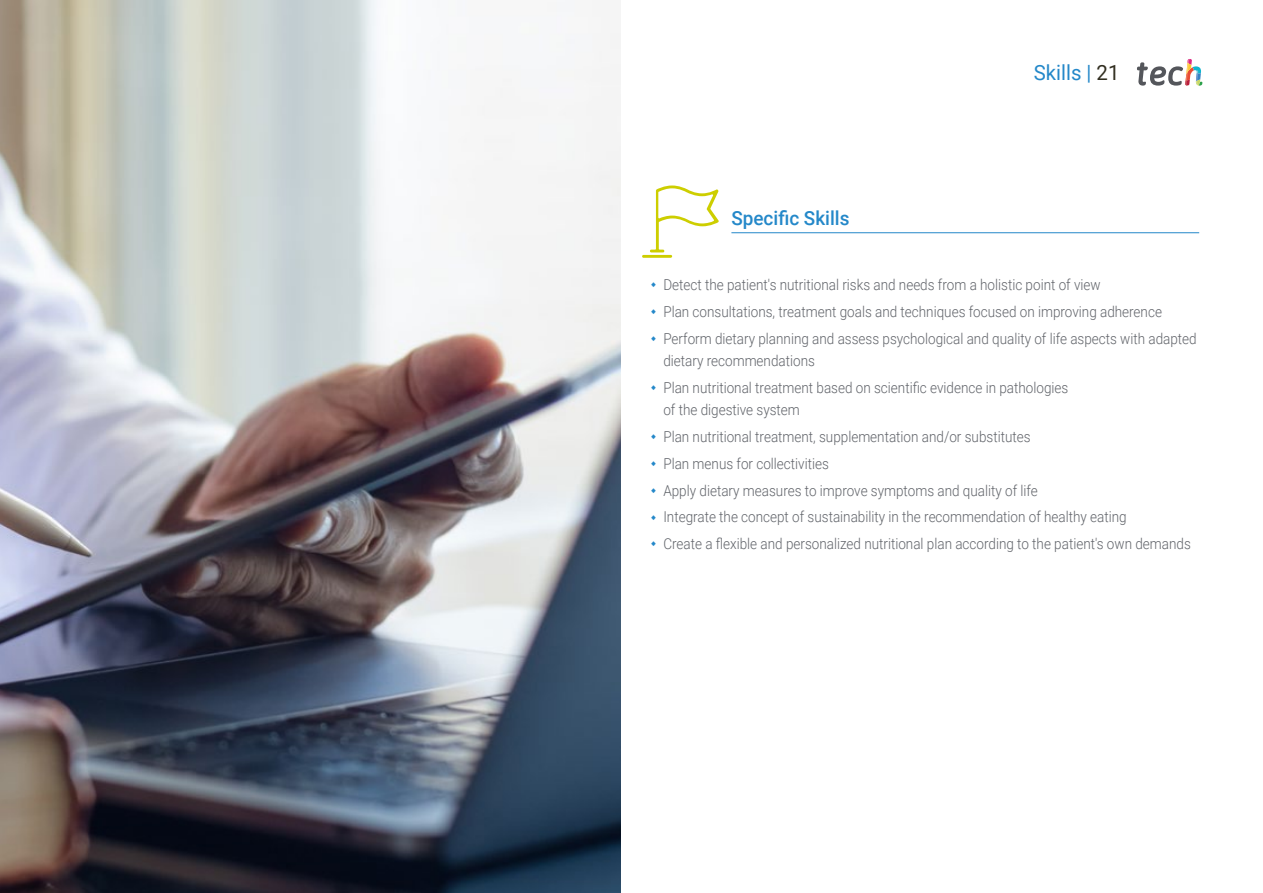
<style>
.page{position:relative;width:1263px;height:893px;background:#fff}
.page>*{position:absolute;margin:0;border:0;box-sizing:border-box;transform-origin:0 0}
.t1{font:21px "Roboto";color:#2488c9}
.t2{font:500 19.5px "Roboto";color:#2488c9}
.t3{font:300 15px/26.7px "Roboto";color:#61646a;scale:.9 1}
.s1{color:#312e20}
</style>
<div class="page">
<img style="left:0;top:0;width:621px;height:893px">
<svg style="left:1137px;top:59px;width:65px;height:27px"></svg>
<hr style="left:731px;top:232px;width:468px;height:1px;background:#2488c9">
<hr style="left:642px;top:255px;width:30px;height:3px;background:#cdce00">
<svg style="left:650px;top:185px;width:69px;height:67px"></svg>
<h2 class="t2" style="left:731px;top:205px;width:120px">Specific Skills</h2>
<h1 class="t1" style="left:1034px;top:57px;width:87px">Skills | <span class="s1">21</span></h1>
<p class="t3" style="left:663px;top:271px;width:594px">Detect the patient's nutritional risks and needs from a holistic point of view<br>Plan consultations, treatment goals and techniques focused on improving adherence<br>Perform dietary planning and assess psychological and quality of life aspects with adapted</p>
<p class="t3" style="left:663px;top:347px;width:451px">dietary recommendations<br>Plan nutritional treatment based on scientific evidence in pathologies</p>
<p class="t3" style="left:663px;top:396px;width:587px">of the digestive system<br>Plan nutritional treatment, supplementation and/or substitutes<br>Plan menus for collectivities<br>Apply dietary measures to improve symptoms and quality of life<br>Integrate the concept of sustainability in the recommendation of healthy eating<br>Create a flexible and personalized nutritional plan according to the patient's own demands</p>
</div>
